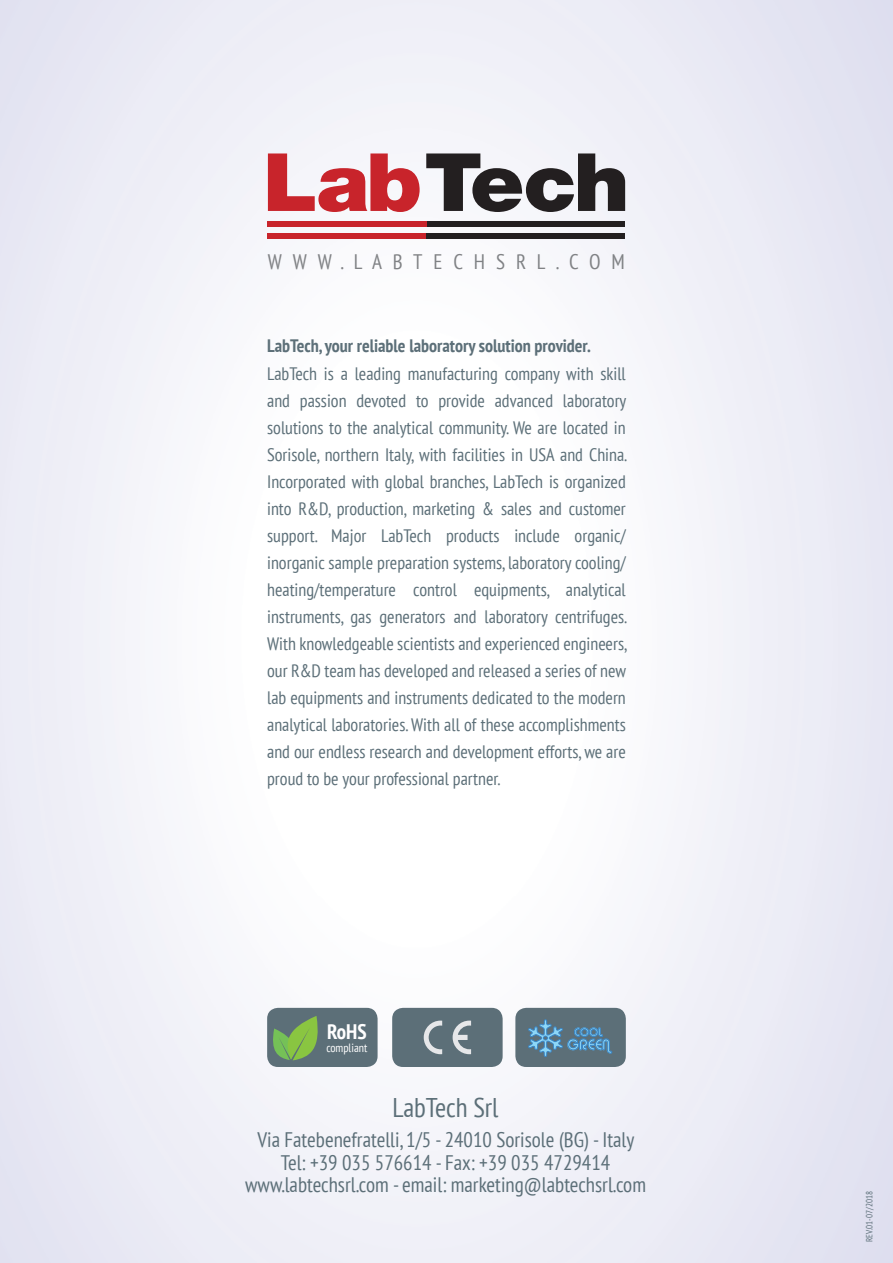
<style>
.page{position:relative;width:893px;height:1263px;background:#fff}
.page>*{position:absolute;margin:0;border:0;box-sizing:border-box;transform-origin:0 0}
.t1{font:condensed 27px "PT Sans";color:#5c6f78}
.t2{font:condensed 21px/22.5px "PT Sans";color:#5c6f78;text-align:center}
.t3{font:condensed 21px "PT Sans";letter-spacing:.52em;color:#808285}
.t4{font:700 condensed 21px "PT Sans";color:#fff}
.t5{font:condensed 18px/27px "PT Sans";color:#5c6f78;text-align:justify}
.t6{font:700 condensed 18px "PT Sans";color:#5c6f78}
.t7{font:15.3px "Alba";color:#8dd7f7}
.t8{font:condensed 12px "PT Sans";color:#fff}
.t9{font:12px "Alba";color:#8dd7f7}
.t10{font:condensed 9px "PT Sans";color:#5c6f78}
</style>
<div class="page">
<img style="left:0;top:0;width:735px;height:1263px">
<div style="left:392px;top:1008px;width:111px;height:59px;background:#5c6f78;border-radius:11px"></div>
<svg style="left:424px;top:1020px;width:18px;height:34px"></svg>
<svg style="left:453px;top:1020px;width:18px;height:34px"></svg>
<div style="left:267px;top:1008px;width:111px;height:59px;background:#5c6f78;border-radius:11px"></div>
<svg style="left:273px;top:1016px;width:45px;height:44px"></svg>
<div style="left:515px;top:1008px;width:111px;height:59px;background:#5c6f78;border-radius:11px"></div>
<svg style="left:529px;top:1020px;width:33px;height:36px"></svg>
<svg style="left:568px;top:1028px;width:44px;height:25px"></svg>
<svg style="left:268px;top:153px;width:152px;height:59px"></svg>
<svg style="left:426px;top:153px;width:199px;height:59px"></svg>
<div style="left:419px;top:233px;width:206px;height:5px;background:#231f20"></div>
<div style="left:267px;top:233px;width:159px;height:5px;background:#c8242b"></div>
<div style="left:419px;top:221px;width:206px;height:5px;background:#231f20"></div>
<div style="left:267px;top:221px;width:159px;height:5px;background:#c8242b"></div>
<p class="t3" style="left:268px;top:248px;width:358px">WWW.LABTECHSRL.COM</p>
<p class="t6" style="left:267px;top:333px;width:325px">LabTech, your reliable laboratory solution provider.</p>
<p class="t5" style="left:267px;top:360px;width:361px">LabTech is a leading manufacturing company with skill and passion devoted to provide advanced laboratory solutions to the analytical community. We are located in Sorisole, northern Italy, with facilities in USA and China.<br>Incorporated with global branches, LabTech is organized into R&amp;D, production, marketing &amp; sales and customer support. Major LabTech products include organic/ inorganic sample preparation systems, laboratory cooling/ heating/temperature control equipments, analytical instruments, gas generators and laboratory centrifuges.<br>With knowledgeable scientists and experienced engineers, our R&amp;D team has developed and released a series of new lab equipments and instruments dedicated to the modern analytical laboratories. With all of these accomplishments and our endless research and development efforts, we are proud to be your professional partner.</p>
<p class="t4" style="left:327px;top:1017px;width:41px">RoHS</p>
<p class="t8" style="left:326px;top:1040px;width:43px">compliant</p>
<p class="t9" style="left:574px;top:1025px;width:30px">COOL</p>
<p class="t7" style="left:567px;top:1035px;width:44px">GREEN</p>
<h1 class="t1" style="left:393px;top:1090px;width:108px">LabTech Srl</h1>
<p class="t2" style="left:245px;top:1128px;width:402px">Via Fatebenefratelli, 1/5 - 24010 Sorisole (BG) - Italy<br>Tel: +39 035 576614 - Fax: +39 035 4729414 www.labtechsrl.com - email: marketing@labtechsrl.com</p>
<p class="t10" style="left:863px;top:1242px;width:52px;rotate:-90deg">REV.01-07/2018</p>
</div>
